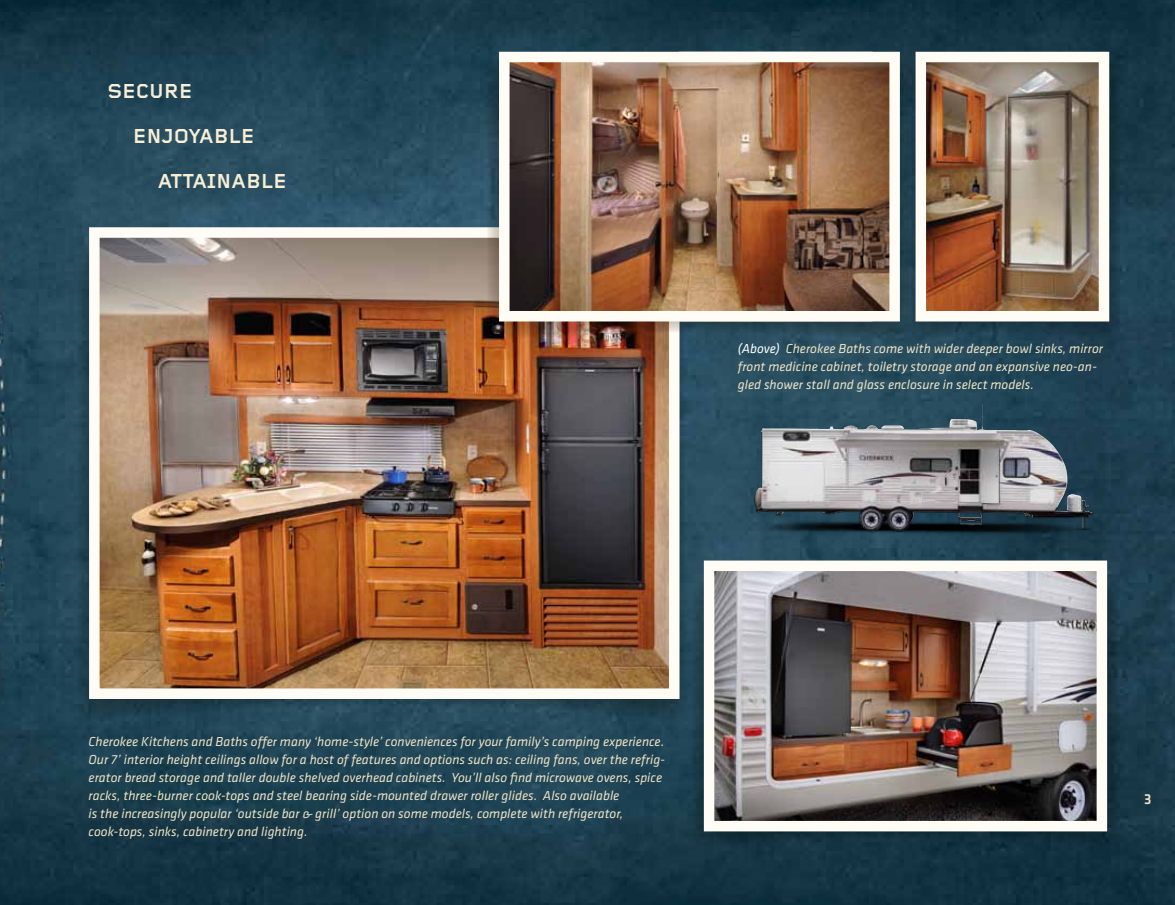
<style>
.page{position:relative;width:1175px;height:905px;background:#fff}
.page>*{position:absolute;margin:0;border:0;box-sizing:border-box;transform-origin:0 0}
.t1{font:700 21px "Foundry Gridnik";color:#f7eed4}
.t2{font:500 15px "Klavika";color:#f0e3c5}
.t3{font:italic 13.5px/18px "Klavika";color:#f0e3c5}
.s1{color:#fff}
</style>
<div class="page">
<img style="left:0;top:0;width:1174px;height:904px">
<svg style="left:909px;top:56px;width:211px;height:286px;background:#1d3d4d"></svg>
<img style="left:910px;top:46px;width:204px;height:281px">
<svg style="left:78px;top:241px;width:607px;height:481px;background:#254655"></svg>
<img style="left:100px;top:238px;width:568px;height:450px">
<div style="left:89px;top:227px;width:590px;height:472px;border:10px solid #fffbf5"></div>
<svg style="left:693px;top:579px;width:425px;height:267px;background:#163443"></svg>
<img style="left:698px;top:555px;width:414px;height:281px">
<img style="left:487px;top:56px;width:422px;height:286px">
<img style="left:494px;top:46px;width:411px;height:281px">
<img style="left:745px;top:400px;width:359px;height:141px">
<img style="left:763px;top:404px;width:219px;height:26px">
<h1 class="t1" style="left:107px;top:80px;width:87px">SECURE</h1>
<h1 class="t1" style="left:133px;top:125px;width:123px">ENJOYABLE</h1>
<h1 class="t1" style="left:158px;top:170px;width:130px">ATTAINABLE</h1>
<p class="t3" style="left:737px;top:339px;width:367px"><span class="s1">(Above)</span> Cherokee Baths come with wider deeper bowl sinks, mirror front medicine cabinet, toiletry storage and an expansive neo-an&shy;gled shower stall and glass enclosure in select models.</p>
<p class="t3" style="left:89px;top:732px;width:578px">Cherokee Kitchens and Baths offer many ‘home-style’ conveniences for your family’s camping experience.<br>Our 7’ interior height ceilings allow for a host of features and options such as: ceiling fans, over the refrig&shy;erator bread storage and taller double shelved overhead cabinets. You’ll also find microwave ovens, spice racks, three-burner cook-tops and steel bearing side-mounted drawer roller glides. Also available<br>is the increasingly popular ‘outside bar &amp; grill’ option on some models, complete with refrigerator, cook-tops, sinks, cabinetry and lighting.</p>
<p class="t2" style="left:1144px;top:788px;width:9px">3</p>
</div>
